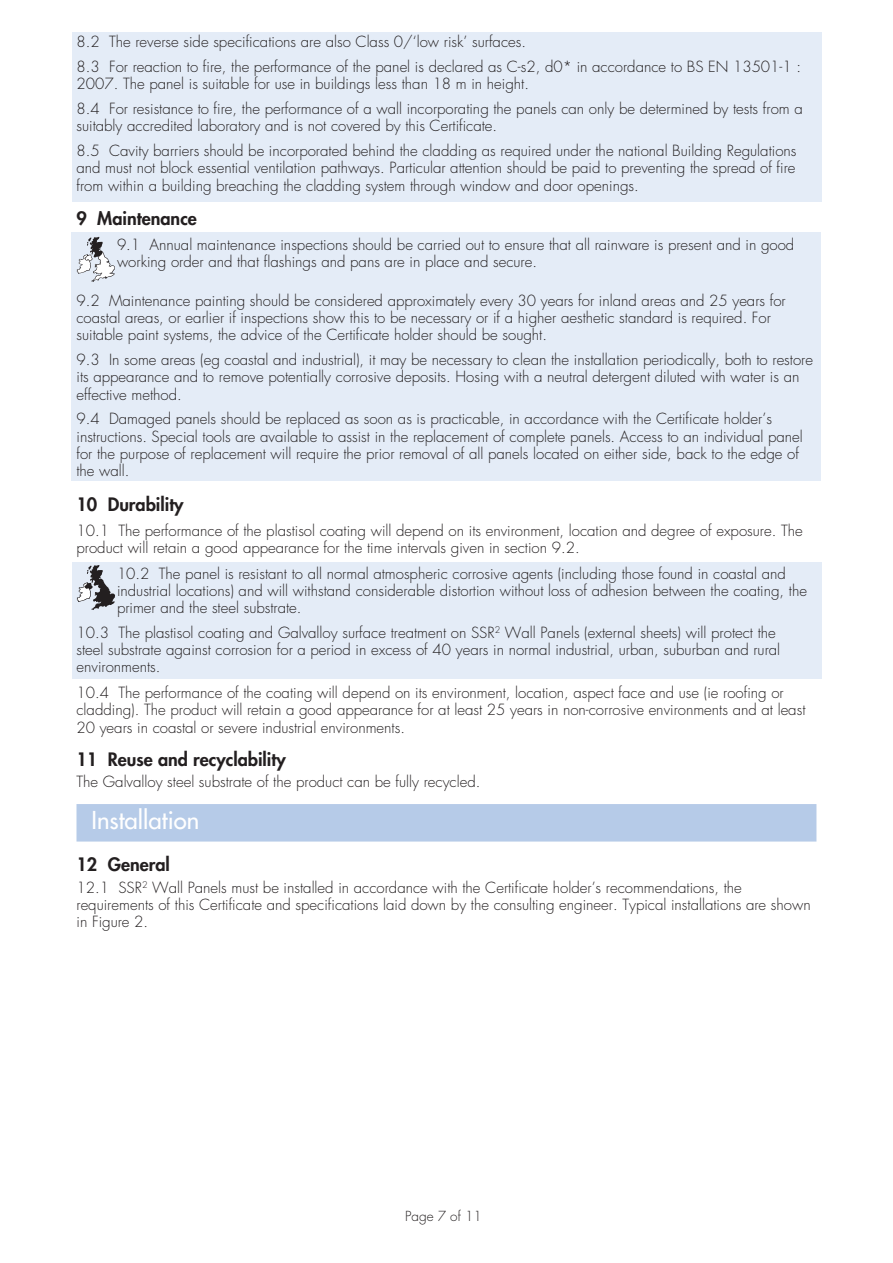
<style>
.page{position:relative;width:893px;height:1263px;background:#fff}
.page>*{position:absolute;margin:0;border:0;box-sizing:border-box;transform-origin:0 0}
.t1{font:24px "Futura";color:#fff}
.t2{font:800 18px "Futura";color:#231f20}
.t3{font:300 15px/17.2px "Futura";color:#231f20}
.t4{font:300 13.5px "Futura";color:#231f20}
</style>
<div class="page">
<div style="left:72px;top:232px;width:749px;height:249px;background:#e4ecf7"></div>
<div style="left:72px;top:562px;width:750px;height:116px;background:#e4ecf7"></div>
<div style="left:72px;top:32px;width:750px;height:170px;background:#e4ecf7"></div>
<div style="left:76px;top:804px;width:740px;height:37px;background:#b6cbe8"></div>
<svg style="left:77px;top:237px;width:38px;height:45px"></svg>
<svg style="left:77px;top:565px;width:38px;height:45px"></svg>
<p class="t3" style="left:76px;top:30px;width:726px;line-height:24.8px">8.2 The reverse side specifications are also Class 0/‘low risk’ surfaces.<br>8.3 For reaction to fire, the performance of the panel is declared as C-s2, d0* in accordance to BS EN 13501-1 :</p>
<p class="t3" style="left:76px;top:72px;width:728px;line-height:24.8px">2007. The panel is suitable for use in buildings less than 18 m in height.<br>8.4 For resistance to fire, the performance of a wall incorporating the panels can only be determined by tests from a</p>
<p class="t3" style="left:76px;top:114px;width:721px;line-height:24.8px">suitably accredited laboratory and is not covered by this Certificate.<br>8.5 Cavity barriers should be incorporated behind the cladding as required under the national Building Regulations</p>
<p class="t3" style="left:76px;top:160px;width:720px">and must not block essential ventilation pathways. Particular attention should be paid to preventing the spread of fire from within a building breaching the cladding system through window and door openings.</p>
<p class="t2" style="left:76px;top:207px;width:122px">9 Maintenance</p>
<p class="t3" style="left:117px;top:236px;width:679px">9.1 Annual maintenance inspections should be carried out to ensure that all rainware is present and in good working order and that flashings and pans are in place and secure.</p>
<p class="t3" style="left:76px;top:292px;width:711px">9.2 Maintenance painting should be considered approximately every 30 years for inland areas and 25 years for coastal areas, or earlier if inspections show this to be necessary or if a higher aesthetic standard is required. For suitable paint systems, the advice of the Certificate holder should be sought.</p>
<p class="t3" style="left:76px;top:352px;width:738px">9.3 In some areas (eg coastal and industrial), it may be necessary to clean the installation periodically, both to restore its appearance and to remove potentially corrosive deposits. Hosing with a neutral detergent diluted with water is an effective method.</p>
<p class="t3" style="left:76px;top:411px;width:728px">9.4 Damaged panels should be replaced as soon as is practicable, in accordance with the Certificate holder’s instructions. Special tools are available to assist in the replacement of complete panels. Access to an individual panel for the purpose of replacement will require the prior removal of all panels located on either side, back to the edge of the wall.</p>
<p class="t2" style="left:76px;top:493px;width:109px">10 Durability</p>
<p class="t3" style="left:76px;top:522px;width:728px">10.1 The performance of the plastisol coating will depend on its environment, location and degree of exposure. The product will retain a good appearance for the time intervals given in section 9.2.</p>
<p class="t3" style="left:117px;top:565px;width:692px">10.2 The panel is resistant to all normal atmospheric corrosive agents (including those found in coastal and industrial locations) and will withstand considerable distortion without loss of adhesion between the coating, the primer and the steel substrate.</p>
<p class="t3" style="left:76px;top:624px;width:705px">10.3 The plastisol coating and Galvalloy surface treatment on SSR<sup>2</sup> Wall Panels (external sheets) will protect the steel substrate against corrosion for a period in excess of 40 years in normal industrial, urban, suburban and rural environments.</p>
<p class="t3" style="left:76px;top:684px;width:730px">10.4 The performance of the coating will depend on its environment, location, aspect face and use (ie roofing or cladding). The product will retain a good appearance for at least 25 years in non-corrosive environments and at least<br>20 years in coastal or severe industrial environments.</p>
<p class="t2" style="left:76px;top:747px;width:211px">11 Reuse and recyclability</p>
<p class="t3" style="left:76px;top:774px;width:405px">The Galvalloy steel substrate of the product can be fully recycled.</p>
<h1 class="t1" style="left:92px;top:805px;width:109px">Installation</h1>
<p class="t2" style="left:76px;top:853px;width:95px">12 General</p>
<p class="t3" style="left:76px;top:879px;width:736px">12.1 SSR<sup>2</sup> Wall Panels must be installed in accordance with the Certificate holder’s recommendations, the requirements of this Certificate and specifications laid down by the consulting engineer. Typical installations are shown in Figure 2.</p>
<p class="t4" style="left:405px;top:1208px;width:78px">Page 7 of 11</p>
</div>
